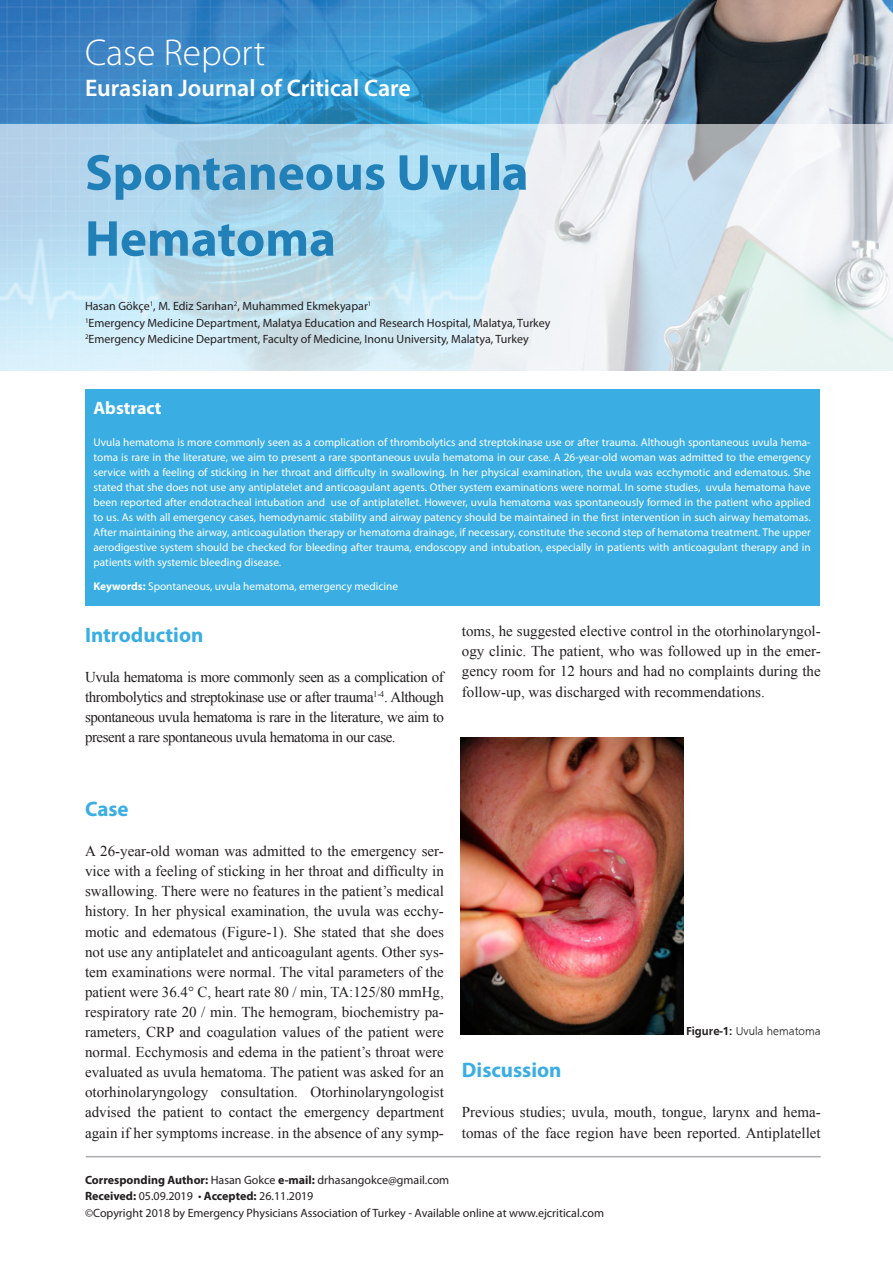
<style>
.page{position:relative;width:893px;height:1263px;background:#fff}
.page>*{position:absolute;margin:0;border:0;box-sizing:border-box;transform-origin:0 0}
.t1{font:700 51px "Myriad Pro";color:#2280b8}
.t2{font:300 37.5px "Myriad Pro";color:#fff}
.t3{font:600 24px "Myriad Pro";color:#fff}
.t4{font:700 21px "Myriad Pro";color:#3aaee3}
.t5{font:700 18px "Myriad Pro";color:#fff}
.t6{font:15px/20.1px "Times New Roman";color:#231f20;text-align:justify}
.t7{font:12px "Myriad Pro";color:#231f20}
.t8{font:12px "Frugal Sans";color:#231f20}
.t9{font:11.25px/15px "Myriad Pro";color:#fff;text-align:justify}
.s1{font-weight:700}
</style>
<div class="page">
<img style="left:0;top:0;width:893px;height:124px">
<hr style="left:86px;top:1156px;width:735px;height:1px;background:#acadb1">
<div style="left:85px;top:389px;width:735px;height:217px;background:#3aaee3"></div>
<svg style="left:0;top:124px;width:893px;height:247px"></svg>
<img style="left:460px;top:738px;width:224px;height:297px">
<p class="t2" style="left:85px;top:32px;width:182px">Case Report</p>
<p class="t3" style="left:85px;top:72px;width:327px">Eurasian Journal of Critical Care</p>
<p class="t1" style="left:85px;top:139px;width:445px">Spontaneous Uvula</p>
<p class="t1" style="left:85px;top:205px;width:252px">Hematoma</p>
<p class="t7" style="left:85px;top:299px;width:288px">Hasan Gökçe<sup>1</sup>, M. Ediz Sarıhan<sup>2</sup>, Muhammed Ekmekyapar<sup>1</sup></p>
<p class="t7" style="left:85px;top:315px;width:467px"><sup>1</sup>Emergency Medicine Department, Malatya Education and Research Hospital, Malatya, Turkey</p>
<p class="t7" style="left:85px;top:332px;width:445px"><sup>2</sup>Emergency Medicine Department, Faculty of Medicine, Inonu University, Malatya, Turkey</p>
<p class="t5" style="left:94px;top:397px;width:70px">Abstract</p>
<p class="t9" style="left:94px;top:435px;width:719px">Uvula hematoma is more commonly seen as a complication of thrombolytics and streptokinase use or after trauma. Although spontaneous uvula hema&shy;toma is rare in the literature, we aim to present a rare spontaneous uvula hematoma in our case. A 26-year-old woman was admitted to the emergency service with a feeling of sticking in her throat and difficulty in swallowing. In her physical examination, the uvula was ecchymotic and edematous. She stated that she does not use any antiplatelet and anticoagulant agents. Other system examinations were normal. In some studies, uvula hematoma have been reported after endotracheal intubation and use of antiplatellet. However, uvula hematoma was spontaneously formed in the patient who applied to us. As with all emergency cases, hemodynamic stability and airway patency should be maintained in the first intervention in such airway hematomas.<br>After maintaining the airway, anticoagulation therapy or hematoma drainage, if necessary, constitute the second step of hematoma treatment. The upper aerodigestive system should be checked for bleeding after trauma, endoscopy and intubation, especially in patients with anticoagulant therapy and in patients with systemic bleeding disease.</p>
<p class="t9" style="left:94px;top:578px;width:306px"><span class="s1">Keywords:</span> Spontaneous, uvula hematoma, emergency medicine</p>
<p class="t4" style="left:85px;top:621px;width:120px">Introduction</p>
<p class="t6" style="left:85px;top:666px;width:360px">Uvula hematoma is more commonly seen as a complication of thrombolytics and streptokinase use or after trauma<sup>1-4</sup>. Although spontaneous uvula hematoma is rare in the literature, we aim to present a rare spontaneous uvula hematoma in our case.</p>
<p class="t6" style="left:462px;top:621px;width:360px">toms, he suggested elective control in the otorhinolaryngol&shy;ogy clinic. The patient, who was followed up in the emer&shy;gency room for 12 hours and had no complaints during the follow-up, was discharged with recommendations.</p>
<p class="t4" style="left:85px;top:795px;width:45px">Case</p>
<p class="t6" style="left:85px;top:841px;width:360px">A 26-year-old woman was admitted to the emergency ser&shy;vice with a feeling of sticking in her throat and difficulty in swallowing. There were no features in the patient’s medical history. In her physical examination, the uvula was ecchy&shy;motic and edematous (Figure-1). She stated that she does not use any antiplatelet and anticoagulant agents. Other sys&shy;tem examinations were normal. The vital parameters of the patient were 36.4° C, heart rate 80 / min, TA:125/80 mmHg, respiratory rate 20 / min. The hemogram, biochemistry pa&shy;rameters, CRP and coagulation values of the patient were normal. Ecchymosis and edema in the patient’s throat were evaluated as uvula hematoma. The patient was asked for an otorhinolaryngology consultation. Otorhinolaryngologist advised the patient to contact the emergency department again if her symptoms increase. in the absence of any symp-</p>
<p class="t8" style="left:686px;top:1024px;width:136px"><span class="s1">Figure-1:</span> Uvula hematoma</p>
<p class="t4" style="left:462px;top:1056px;width:101px">Discussion</p>
<p class="t6" style="left:462px;top:1102px;width:360px">Previous studies; uvula, mouth, tongue, larynx and hema&shy;tomas of the face region have been reported. Antiplatellet</p>
<p class="t7" style="left:85px;top:1172px;width:366px"><span class="s1">Corresponding Author:</span> Hasan Gokce <span class="s1">e-mail:</span> drhasangokce@gmail.com</p>
<p class="t7" style="left:85px;top:1189px;width:230px"><span class="s1">Received:</span> 05.09.2019 • <span class="s1">Accepted:</span> 26.11.2019</p>
<p class="t7" style="left:85px;top:1205px;width:521px">©Copyright 2018 by Emergency Physicians Association of Turkey - Available online at www.ejcritical.com</p>
</div>
